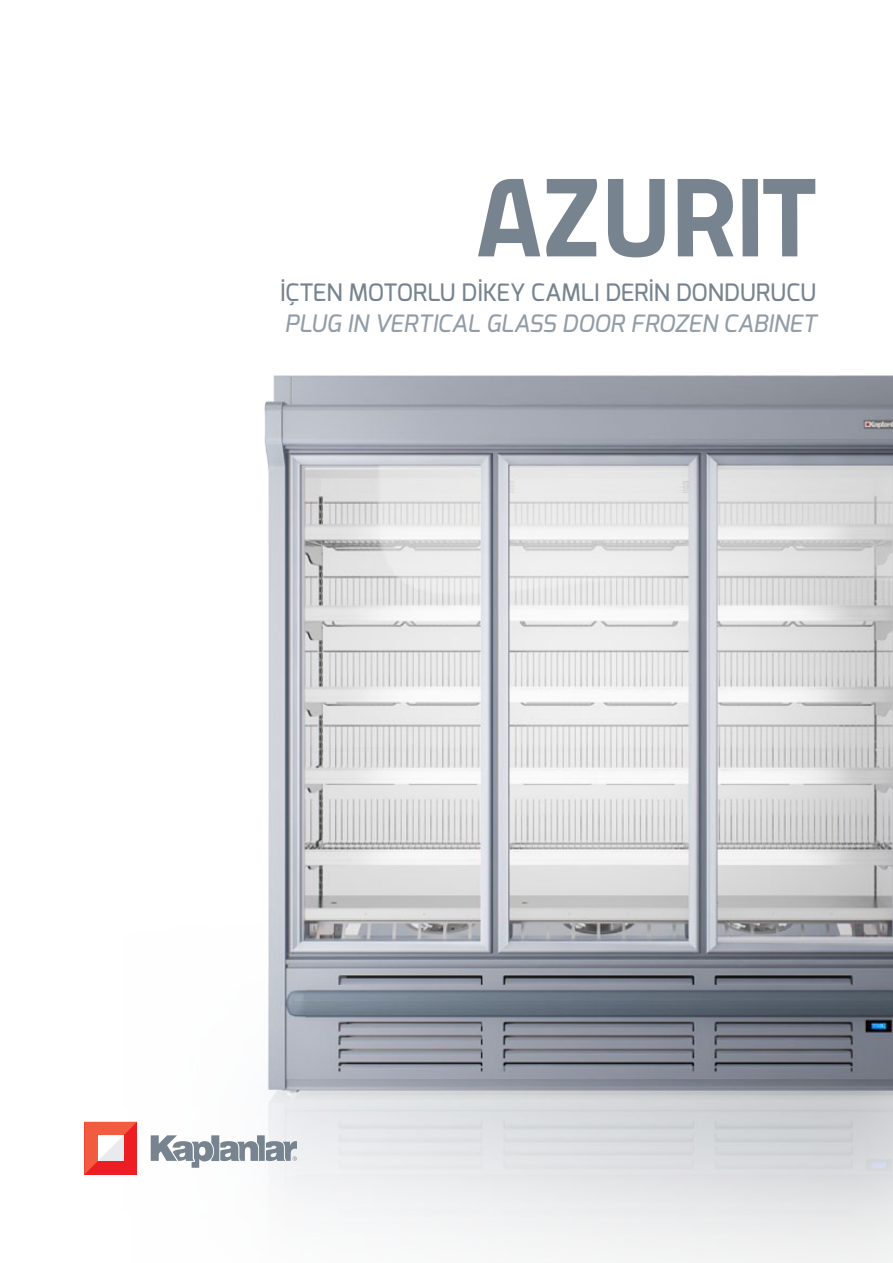
<style>
.page{position:relative;width:893px;height:1263px;background:#fff}
.page>*{position:absolute;margin:0;border:0;box-sizing:border-box;transform-origin:0 0}
.t1{font:112.2px "Panefresco 999 wt Regular TR";letter-spacing:-.03em;color:#77848f}
.t2{font:500 24px "Exo";color:#77848f}
.t3{font:italic 500 24px "Exo";color:#929da7}
</style>
<div class="page">
<img style="left:122px;top:375px;width:771px;height:888px">
<svg style="left:84px;top:1122px;width:53px;height:52px;background:#f06962"></svg>
<svg style="left:151px;top:1135px;width:146px;height:33px"></svg>
<h1 class="t1" style="left:475px;top:129px;width:343px">AZURIT</h1>
<p class="t2" style="left:280px;top:277px;width:538px">İÇTEN MOTORLU DİKEY CAMLI DERİN DONDURUCU</p>
<p class="t3" style="left:285px;top:308px;width:533px">PLUG IN VERTICAL GLASS DOOR FROZEN CABINET</p>
</div>
